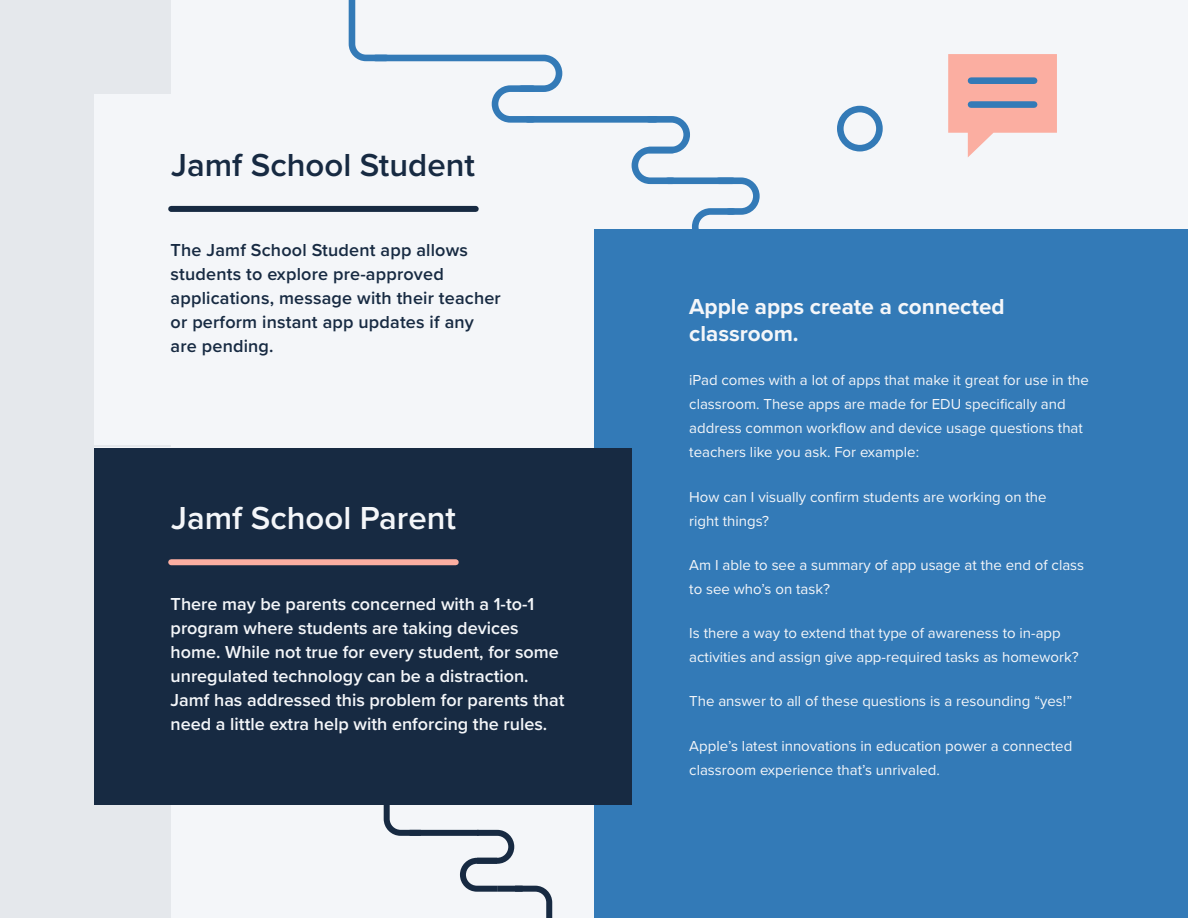
<style>
.page{position:relative;width:1188px;height:918px;background:#f4f6f9}
.page>*{position:absolute;margin:0;border:0;box-sizing:border-box;transform-origin:0 0}
.t1{font:600 33px "Proxima Nova";color:#172a42}
.t2{font:600 33px "Proxima Nova";color:#f4f6f9}
.t3{font:700 22.5px/27px "Proxima Nova";color:#f4f6f9}
.t4{font:600 18px/24px "Proxima Nova";color:#f4f6f9}
.t5{font:600 18px/24px "Proxima Nova";letter-spacing:.01em;color:#172a42}
.t6{font:15px/24px "Proxima Nova";color:#f4f6f9}
</style>
<div class="page">
<svg style="left:381px;top:804px;width:46px;height:32px"></svg>
<div style="left:410px;top:830px;width:69px;height:6px;background:#172a42"></div>
<svg style="left:457px;top:829px;width:96px;height:89px"></svg>
<div style="left:0;top:0;width:170px;height:918px;background:#e5e8ec"></div>
<div style="left:94px;top:94px;width:576px;height:351px;background:#f4f6f9"></div>
<div style="left:594px;top:230px;width:594px;height:688px;background:#337ab7"></div>
<div style="left:171px;top:206px;width:305px;height:6px;background:#172a42"></div>
<div style="left:94px;top:448px;width:538px;height:356px;background:#172a42"></div>
<div style="left:171px;top:559px;width:285px;height:6px;background:#fbaea1"></div>
<div style="left:528px;top:116px;width:127px;height:7px;background:#337ab7"></div>
<svg style="left:628px;top:116px;width:135px;height:114px"></svg>
<svg style="left:348px;top:0;width:218px;height:123px"></svg>
<div style="left:837px;top:106px;width:46px;height:45px;border:7px solid #337ab7;border-radius:50%"></div>
<svg style="left:948px;top:54px;width:109px;height:103px"></svg>
<div style="left:971px;top:77px;width:63px;height:7px;background:#337ab7"></div>
<div style="left:971px;top:101px;width:63px;height:7px;background:#337ab7"></div>
<p class="t1" style="left:171px;top:141px;width:305px">Jamf School Student</p>
<p class="t5" style="left:171px;top:238px;width:332px">The Jamf School Student app allows students to explore pre-approved applications, message with their teacher or perform instant app updates if any are pending.</p>
<p class="t2" style="left:171px;top:494px;width:286px">Jamf School Parent</p>
<p class="t4" style="left:171px;top:591px;width:395px">There may be parents concerned with a 1-to-1 program where students are taking devices home. While not true for every student, for some unregulated technology can be a distraction.<br>Jamf has addressed this problem for parents that need a little extra help with enforcing the rules.</p>
<p class="t3" style="left:689px;top:293px;width:317px">Apple apps create a connected classroom.</p>
<p class="t6" style="left:689px;top:368px;width:401px">iPad comes with a lot of apps that make it great for use in the classroom. These apps are made for EDU specifically and address common workflow and device usage questions that teachers like you ask. For example:</p>
<p class="t6" style="left:689px;top:484px;width:359px">How can I visually confirm students are working on the right things?</p>
<p class="t6" style="left:689px;top:552px;width:396px">Am I able to see a summary of app usage at the end of class to see who’s on task?</p>
<p class="t6" style="left:689px;top:621px;width:391px">Is there a way to extend that type of awareness to in-app activities and assign give app-required tasks as homework?</p>
<p class="t6" style="left:689px;top:689px;width:384px">The answer to all of these questions is a resounding “yes!”</p>
<p class="t6" style="left:689px;top:733px;width:385px">Apple’s latest innovations in education power a connected classroom experience that’s unrivaled.</p>
</div>
